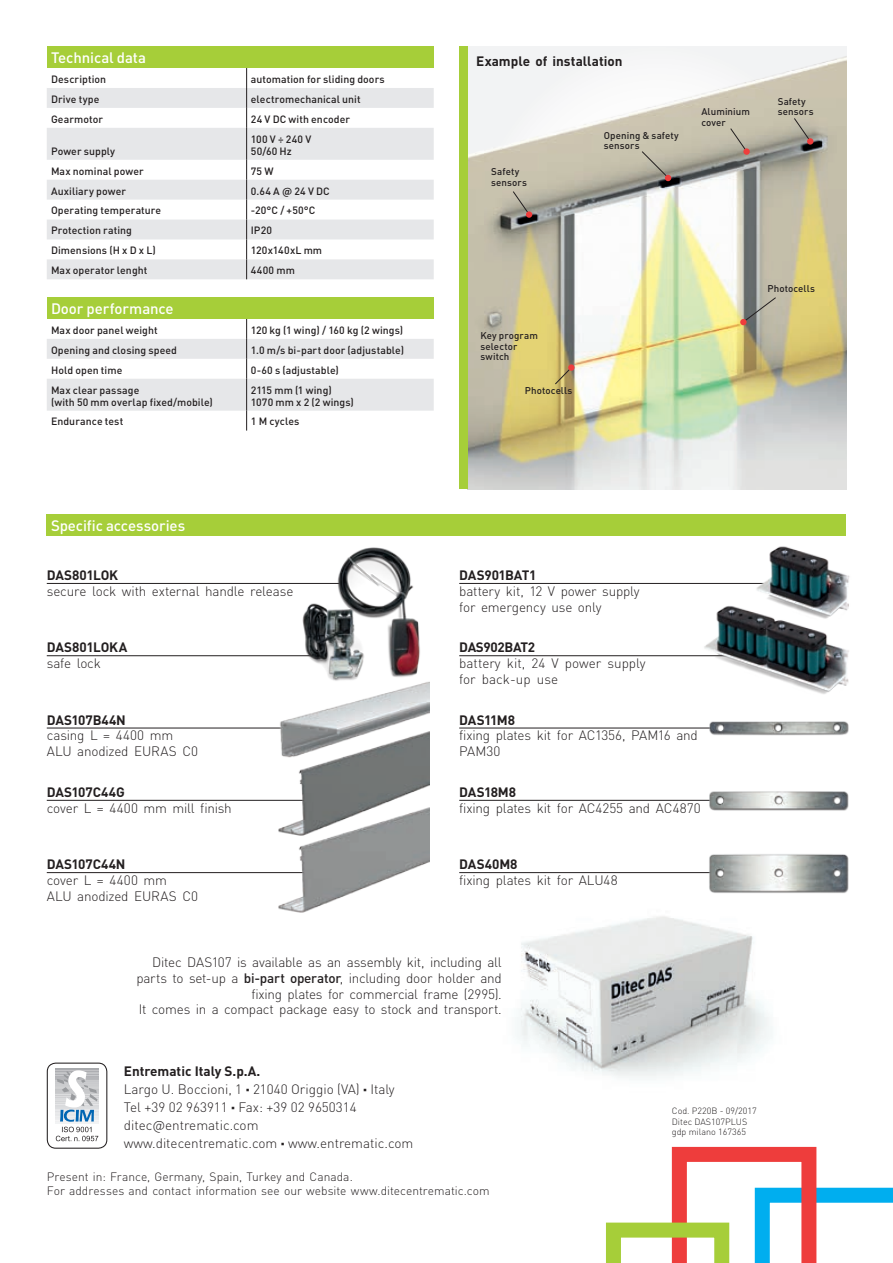
<style>
.page{position:relative;width:893px;height:1263px;background:#fff}
.page>*{position:absolute;margin:0;border:0;box-sizing:border-box;transform-origin:0 0}
.t1{font:500 15px "DIN Pro";letter-spacing:-.005em;color:#fff}
.Bodytext_9su10_8_-15{font:300 13.5px/15.8px "DIN Pro";letter-spacing:-.01em;color:#231f20}
.Bodytext_9su10_8_-15-2{font:700 13.5px "DIN Pro";letter-spacing:-.015em;color:#231f20}
.Tabella_Codice_9_-15{font:700 13.5px "DIN Pro";color:#231f20}
.Bodytext_9su10_8_-15-3{font:700 13.5px "DIN Pro";letter-spacing:-.035em;color:#231f20}
.t2{font:300 12px/14.4px "DIN Pro";color:#231f20}
.Tabel__graphs_7_-15{font:500 10.5px/12px "DIN Pro";letter-spacing:.005em;color:#231f20}
.SmallTabel__graphs_6{font:500 9.75px/10.5px "DIN Pro";letter-spacing:.01em;color:#231f20}
.t3{font:300 9px/10.8px "DIN Pro";color:#231f20}
.s1{font-weight:500}
.s2{font-weight:900}
</style>
<div class="page">
<svg style="left:606px;top:1147px;width:287px;height:116px"></svg>
<div style="left:47px;top:1062px;width:60px;height:87px;border:1px solid #231f20;border-radius:9px"></div>
<div style="left:56px;top:1068px;width:42px;height:55px;background:#aaabaf"></div>
<svg style="left:56px;top:1070px;width:42px;height:71px"></svg>
<img style="left:468px;top:47px;width:378px;height:442px">
<img style="left:517px;top:916px;width:255px;height:162px">
<svg style="left:730px;top:128px;width:17px;height:24px"></svg>
<svg style="left:793px;top:117px;width:18px;height:25px"></svg>
<svg style="left:512px;top:191px;width:18px;height:24px"></svg>
<svg style="left:743px;top:297px;width:34px;height:25px"></svg>
<svg style="left:554px;top:367px;width:18px;height:18px"></svg>
<svg style="left:47px;top:88px;width:387px;height:191px;fill:#e6e7e9"></svg>
<svg style="left:246px;top:68px;width:1px;height:60px"></svg>
<hr style="left:246px;top:128px;width:1px;height:32px;background:#231f20">
<svg style="left:246px;top:160px;width:1px;height:119px"></svg>
<svg style="left:47px;top:319px;width:387px;height:112px"></svg>
<hr style="left:47px;top:583px;width:295px;height:1px;background:#231f20">
<hr style="left:47px;top:728px;width:303px;height:1px;background:#231f20">
<hr style="left:459px;top:728px;width:255px;height:1px;background:#231f20">
<hr style="left:459px;top:800px;width:255px;height:1px;background:#231f20">
<hr style="left:459px;top:872px;width:255px;height:1px;background:#231f20">
<hr style="left:47px;top:655px;width:272px;height:1px;background:#231f20">
<hr style="left:47px;top:800px;width:306px;height:1px;background:#231f20">
<hr style="left:47px;top:872px;width:325px;height:1px;background:#231f20">
<hr style="left:459px;top:583px;width:328px;height:1px;background:#231f20">
<hr style="left:459px;top:655px;width:302px;height:1px;background:#231f20">
<img style="left:296px;top:547px;width:134px;height:138px">
<img style="left:706px;top:721px;width:143px;height:15px">
<img style="left:706px;top:791px;width:143px;height:20px">
<img style="left:706px;top:854px;width:143px;height:39px">
<div style="left:743px;top:148px;width:7px;height:7px;background:#ee3d3c;border-radius:50%"></div>
<div style="left:807px;top:138px;width:6px;height:7px;background:#ee3d3c;border-radius:50%"></div>
<svg style="left:641px;top:151px;width:30px;height:30px"></svg>
<div style="left:526px;top:211px;width:6px;height:7px;background:#ee3d3c;border-radius:50%"></div>
<div style="left:740px;top:319px;width:7px;height:6px;background:#ee3d3c;border-radius:50%"></div>
<div style="left:568px;top:364px;width:6px;height:7px;background:#ee3d3c;border-radius:50%"></div>
<img style="left:733px;top:546px;width:117px;height:50px">
<img style="left:698px;top:596px;width:151px;height:98px">
<div style="left:47px;top:47px;width:387px;height:21px;background:#a6ce39"></div>
<div style="left:47px;top:514px;width:799px;height:22px;background:#a6ce39"></div>
<div style="left:47px;top:298px;width:387px;height:21px;background:#a6ce39"></div>
<div style="left:459px;top:47px;width:9px;height:442px;background:#a6ce39"></div>
<img style="left:216px;top:727px;width:213px;height:72px">
<img style="left:216px;top:799px;width:213px;height:114px">
<img style="left:229px;top:668px;width:200px;height:102px">
<p class="t1" style="left:51px;top:48px;width:97px">Technical data</p>
<p class="Tabel__graphs_7_-15" style="left:51px;top:73px;width:57px">Description</p>
<p class="Tabel__graphs_7_-15" style="left:251px;top:73px;width:135px">automation for sliding doors</p>
<p class="Tabel__graphs_7_-15" style="left:51px;top:93px;width:50px">Drive type</p>
<p class="Tabel__graphs_7_-15" style="left:251px;top:93px;width:111px">electromechanical unit</p>
<p class="Tabel__graphs_7_-15" style="left:51px;top:112px;width:54px">Gearmotor</p>
<p class="Tabel__graphs_7_-15" style="left:251px;top:112px;width:101px">24 V DC with encoder</p>
<p class="Tabel__graphs_7_-15" style="left:51px;top:144px;width:66px">Power supply</p>
<p class="Tabel__graphs_7_-15" style="left:251px;top:132px;width:62px">100 V ÷ 240 V<br>50/60 Hz</p>
<p class="Tabel__graphs_7_-15" style="left:51px;top:164px;width:94px">Max nominal power</p>
<p class="Tabel__graphs_7_-15" style="left:251px;top:164px;width:24px">75 W</p>
<p class="Tabel__graphs_7_-15" style="left:51px;top:184px;width:76px">Auxiliary power</p>
<p class="Tabel__graphs_7_-15" style="left:251px;top:184px;width:81px">0.64 A @ 24 V DC</p>
<p class="Tabel__graphs_7_-15" style="left:51px;top:204px;width:112px">Operating temperature</p>
<p class="Tabel__graphs_7_-15" style="left:251px;top:204px;width:66px">-20°C / +50°C</p>
<p class="Tabel__graphs_7_-15" style="left:51px;top:224px;width:83px">Protection rating</p>
<p class="Tabel__graphs_7_-15" style="left:251px;top:224px;width:23px">IP20</p>
<p class="Tabel__graphs_7_-15" style="left:51px;top:244px;width:106px">Dimensions (H x D x L)</p>
<p class="Tabel__graphs_7_-15" style="left:251px;top:244px;width:73px">120x140xL mm</p>
<p class="Tabel__graphs_7_-15" style="left:51px;top:264px;width:98px">Max operator lenght</p>
<p class="Tabel__graphs_7_-15" style="left:251px;top:264px;width:46px">4400 mm</p>
<p class="t1" style="left:51px;top:298px;width:124px">Door performance</p>
<p class="Tabel__graphs_7_-15" style="left:51px;top:324px;width:108px">Max door panel weight</p>
<p class="Tabel__graphs_7_-15" style="left:251px;top:324px;width:154px">120 kg (1 wing) / 160 kg (2 wings)</p>
<p class="Tabel__graphs_7_-15" style="left:51px;top:343px;width:128px">Opening and closing speed</p>
<p class="Tabel__graphs_7_-15" style="left:251px;top:343px;width:155px">1.0 m/s bi-part door (adjustable)</p>
<p class="Tabel__graphs_7_-15" style="left:51px;top:363px;width:73px">Hold open time</p>
<p class="Tabel__graphs_7_-15" style="left:251px;top:363px;width:90px">0-60 s (adjustable)</p>
<p class="Tabel__graphs_7_-15" style="left:51px;top:383px;width:163px">Max clear passage<br>(with 50 mm overlap fixed/mobile)</p>
<p class="Tabel__graphs_7_-15" style="left:251px;top:383px;width:105px">2115 mm (1 wing)<br>1070 mm x 2 (2 wings)</p>
<p class="Tabel__graphs_7_-15" style="left:51px;top:415px;width:74px">Endurance test</p>
<p class="Tabel__graphs_7_-15" style="left:251px;top:415px;width:50px">1 M cycles</p>
<p class="t1" style="left:51px;top:515px;width:136px">Specific accessories</p>
<p class="Bodytext_9su10_8_-15-2" style="left:47px;top:566px;width:73px">DAS801LOK</p>
<p class="Bodytext_9su10_8_-15" style="left:47px;top:583px;width:248px">secure lock with external handle release</p>
<p class="Bodytext_9su10_8_-15-2" style="left:47px;top:638px;width:82px">DAS801LOKA</p>
<p class="Bodytext_9su10_8_-15" style="left:47px;top:655px;width:56px">safe lock</p>
<p class="Bodytext_9su10_8_-15-2" style="left:47px;top:711px;width:81px">DAS107B44N</p>
<p class="Bodytext_9su10_8_-15" style="left:47px;top:727px;width:153px">casing L = 4400 mm<br>ALU anodized EURAS C0</p>
<p class="Bodytext_9su10_8_-15-2" style="left:47px;top:783px;width:79px">DAS107C44G</p>
<p class="Bodytext_9su10_8_-15" style="left:47px;top:799px;width:186px">cover L = 4400 mm mill finish</p>
<p class="Bodytext_9su10_8_-15-2" style="left:47px;top:855px;width:80px">DAS107C44N</p>
<p class="Bodytext_9su10_8_-15" style="left:47px;top:872px;width:153px">cover L = 4400 mm<br>ALU anodized EURAS C0</p>
<p class="Tabella_Codice_9_-15" style="left:476px;top:52px;width:148px">Example of installation</p>
<p class="SmallTabel__graphs_6" style="left:491px;top:166px;width:37px">Safety sensors</p>
<p class="SmallTabel__graphs_6" style="left:604px;top:130px;width:76px">Opening &amp; safety sensors</p>
<p class="SmallTabel__graphs_6" style="left:778px;top:96px;width:30px">Safety</p>
<p class="SmallTabel__graphs_6" style="left:701px;top:106px;width:50px">Aluminium</p>
<p class="SmallTabel__graphs_6" style="left:778px;top:106px;width:37px">sensors</p>
<p class="SmallTabel__graphs_6" style="left:701px;top:116px;width:26px">cover</p>
<p class="SmallTabel__graphs_6" style="left:480px;top:330px;width:59px">Key program selector switch</p>
<p class="SmallTabel__graphs_6" style="left:525px;top:385px;width:49px">Photocells</p>
<p class="SmallTabel__graphs_6" style="left:768px;top:283px;width:49px">Photocells</p>
<p class="Bodytext_9su10_8_-15-2" style="left:459px;top:566px;width:79px">DAS901BAT1</p>
<p class="Bodytext_9su10_8_-15" style="left:459px;top:583px;width:182px">battery kit, 12 V power supply for emergency use only</p>
<p class="Bodytext_9su10_8_-15-2" style="left:459px;top:638px;width:78px">DAS902BAT2</p>
<p class="Bodytext_9su10_8_-15" style="left:459px;top:655px;width:188px">battery kit, 24 V power supply for back-up use</p>
<p class="Bodytext_9su10_8_-15-3" style="left:459px;top:711px;width:57px">DAS11M8</p>
<p class="Bodytext_9su10_8_-15" style="left:459px;top:727px;width:240px">fixing plates kit for AC1356, PAM16 and<br>PAM30</p>
<p class="Bodytext_9su10_8_-15-2" style="left:459px;top:783px;width:58px">DAS18M8</p>
<p class="Bodytext_9su10_8_-15" style="left:459px;top:799px;width:243px">fixing plates kit for AC4255 and AC4870</p>
<p class="Bodytext_9su10_8_-15-2" style="left:459px;top:855px;width:60px">DAS40M8</p>
<p class="Bodytext_9su10_8_-15" style="left:459px;top:872px;width:160px">fixing plates kit for ALU48</p>
<p class="Bodytext_9su10_8_-15" style="left:136px;top:954px;width:367px;text-align:right">Ditec DAS107 is available as an assembly kit, including all parts to set-up a <span class="s1">bi-part operator</span>, including door holder and fixing plates for commercial frame (2995).</p>
<p class="Bodytext_9su10_8_-15" style="left:139px;top:1001px;width:365px">It comes in a compact package easy to stock and transport.</p>
<p class="Tabella_Codice_9_-15" style="left:124px;top:1062px;width:138px">Entrematic Italy S.p.A.</p>
<p class="Bodytext_9su10_8_-15" style="left:124px;top:1080px;width:272px;line-height:18px">Largo U. Boccioni, 1 <span class="s2">·</span> 21040 Origgio (VA) <span class="s2">·</span> Italy<br>Tel +39 02 963911 <span class="s2">·</span> Fax: +39 02 9650314</p>
<p class="Bodytext_9su10_8_-15" style="left:124px;top:1117px;width:136px">ditec@entrematic.com</p>
<p class="Bodytext_9su10_8_-15" style="left:124px;top:1135px;width:291px">www.ditecentrematic.com <span class="s2">·</span> www.entrematic.com</p>
<p class="t2" style="left:47px;top:1168px;width:444px">Present in: France, Germany, Spain, Turkey and Canada.<br>For addresses and contact information see our website www.ditecentrematic.com</p>
<p class="t3" style="left:672px;top:1105px;width:86px">Cod. P220B - 09/2017<br>Ditec DAS107PLUS gdp milano 167365</p>
</div>
